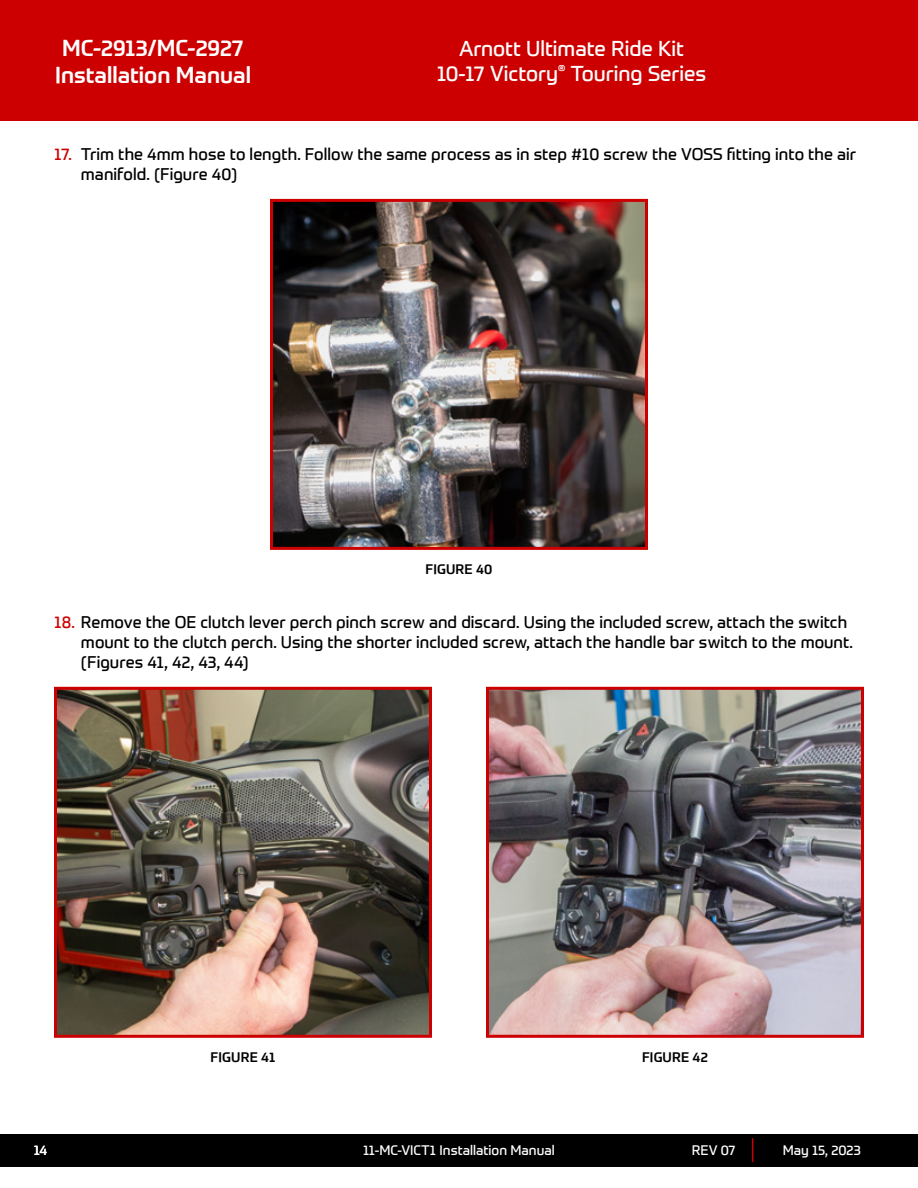
<style>
.page{position:relative;width:918px;height:1188px;background:#fff}
.page>*{position:absolute;margin:0;border:0;box-sizing:border-box;transform-origin:0 0}
.t1{font:500 22.5px/27px "Prometo";color:#fff;text-align:center}
.t2{font:21px/25.2px "Prometo";color:#fff;text-align:center}
.t3{font:16.5px/19.8px "Prometo";letter-spacing:.005em;color:#000}
.t4{font:13.5px "Prometo";color:#fff}
.t5{font:500 13.5px "Prometo";letter-spacing:.01em;color:#000}
.s1{color:#c00}
</style>
<div class="page">
<div style="left:0;top:1134px;width:918px;height:32px;background:#000"></div>
<svg style="left:752px;top:1138px;width:1px;height:24px"></svg>
<img style="left:274px;top:203px;width:370px;height:343px">
<div style="left:270px;top:199px;width:378px;height:351px;border:3px solid #c00"></div>
<img style="left:58px;top:691px;width:370px;height:343px">
<div style="left:54px;top:687px;width:378px;height:351px;border:3px solid #c00"></div>
<img style="left:490px;top:691px;width:370px;height:343px">
<div style="left:486px;top:687px;width:378px;height:351px;border:3px solid #c00"></div>
<div style="left:0;top:0;width:918px;height:120px;background:#c00"></div>
<h1 class="t1" style="left:55px;top:34px;width:197px">MC-2913/MC-2927<br>Installation Manual</h1>
<p class="t2" style="left:437px;top:35px;width:271px">Arnott Ultimate Ride Kit<br>10-17 Victory<sup>®</sup> Touring Series</p>
<p class="t3" style="left:81px;top:144px;width:777px;text-indent:-27px"><span class="s1">17.</span> Trim the 4mm hose to length. Follow the same process as in step #10 screw the VOSS fitting into the air manifold. (Figure 40)</p>
<p class="t5" style="left:426px;top:561px;width:68px">FIGURE 40</p>
<p class="t3" style="left:81px;top:612px;width:774px;text-indent:-27px"><span class="s1">18.</span> Remove the OE clutch lever perch pinch screw and discard. Using the included screw, attach the switch mount to the clutch perch. Using the shorter included screw, attach the handle bar switch to the mount. (Figures 41, 42, 43, 44)</p>
<p class="t5" style="left:211px;top:1049px;width:66px">FIGURE 41</p>
<p class="t5" style="left:642px;top:1049px;width:68px">FIGURE 42</p>
<p class="t4" style="left:375px;top:1142px;width:170px">XX-xxxx Installation Manual</p>
<p class="t4" style="left:692px;top:1142px;width:45px">REV 07</p>
<p class="t4" style="left:783px;top:1142px;width:80px">May 15, 2023</p>
<p class="t4" style="left:34px;top:1142px;width:15px">14</p>
<p class="t4" style="left:363px;top:1142px;width:193px">11-MC-VICT1 Installation Manual</p>
</div>
